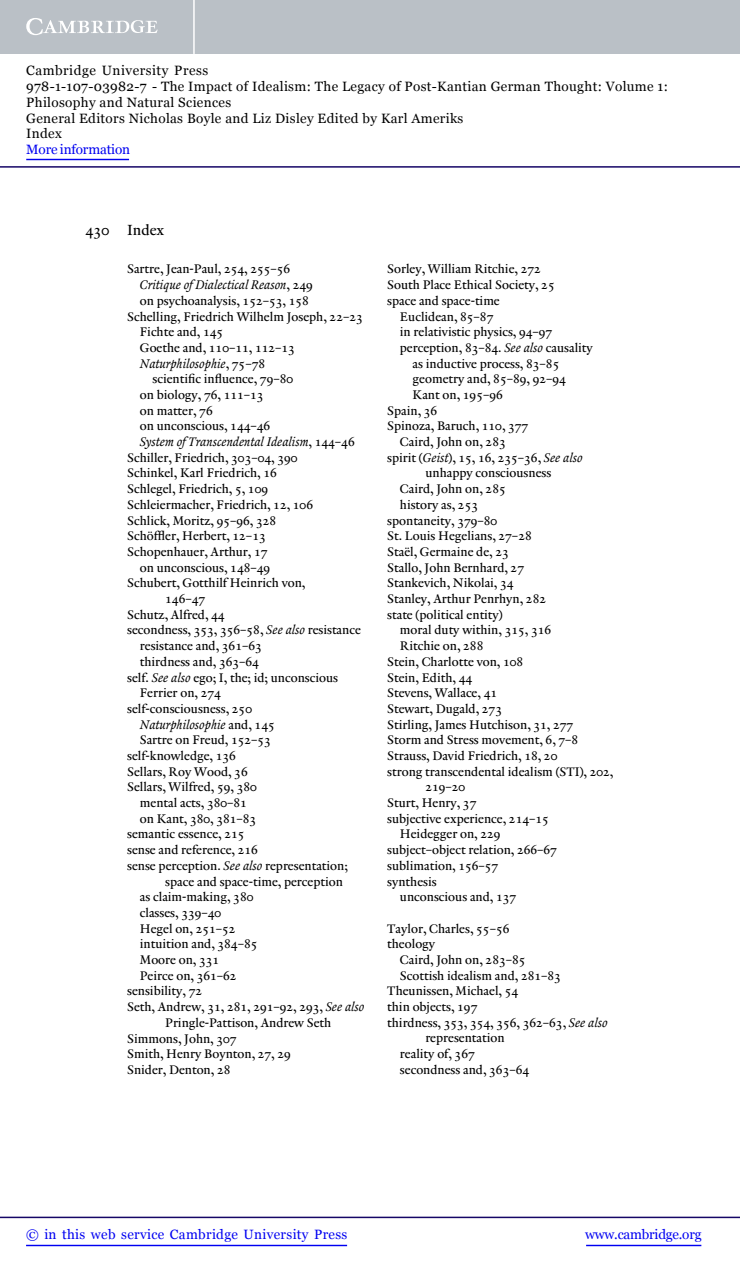
<style>
.page{position:relative;width:740px;height:1268px;background:#fff}
.page>*{position:absolute;margin:0;border:0;box-sizing:border-box;transform-origin:0 0}
.t1{font:15px "Renard No 2";color:#000}
.t2{font:13.5px/15.9px "Georgia";letter-spacing:.025em;color:#000}
.t3{font:13.5px "Georgia";letter-spacing:.025em;color:#0000f1}
.t4{font:13.5px "Georgia";letter-spacing:-.015em;color:#0000f1}
.t5{font:13.5px "Georgia";letter-spacing:-.01em;color:#0000f1}
.t6{font:12.75px/15.8px "Renard No 2";color:#000}
.t7{font:italic 12.75px "Renard No 2";color:#000}
.s1{font-style:normal}
.s2{font-style:italic}
</style>
<div class="page">
<div style="left:0;top:0;width:740px;height:54px;background:#bac0c6"></div>
<svg style="left:26px;top:18px;width:132px;height:17px"></svg>
<hr style="left:193px;top:0;width:2px;height:54px;background:#fff">
<hr style="left:0;top:166px;width:740px;height:2px;background:#150666">
<hr style="left:586px;top:1244px;width:115px;height:2px;background:#0000f1">
<hr style="left:0;top:1216px;width:740px;height:2px;background:#150666">
<hr style="left:26px;top:1244px;width:321px;height:2px;background:#0000f1">
<hr style="left:26px;top:159px;width:103px;height:1px;background:#0000f1">
<p class="t2" style="left:26px;top:62px;width:643px">Cambridge University Press<br>978-1-107-03982-7 - The Impact of Idealism: The Legacy of Post-Kantian German Thought: Volume 1:<br>Philosophy and Natural Sciences<br>General Editors Nicholas Boyle and Liz Disley Edited by Karl Ameriks<br>Index</p>
<p class="t5" style="left:26px;top:142px;width:105px">More information</p>
<p class="t1" style="left:86px;top:224px;width:80px">430 Index</p>
<p class="t6" style="left:127px;top:262px;width:165px">Sartre, Jean-Paul, 254, 255–56</p>
<p class="t7" style="left:140px;top:279px;width:175px">Critique of Dialectical Reason<span class="s1">, 249</span></p>
<p class="t6" style="left:140px;top:294px;width:170px">on psychoanalysis, 152–53, 158</p>
<p class="t6" style="left:127px;top:309px;width:237px">Schelling, Friedrich Wilhelm Joseph, 22–23</p>
<p class="t6" style="left:140px;top:325px;width:85px">Fichte and, 145</p>
<p class="t6" style="left:140px;top:341px;width:157px">Goethe and, 110–11, 112–13</p>
<p class="t7" style="left:140px;top:358px;width:127px">Naturphilosophie<span class="s1">, 75–78</span></p>
<p class="t6" style="left:153px;top:372px;width:142px">scientific influence, 79–80</p>
<p class="t6" style="left:140px;top:388px;width:125px">on biology, 76, 111–13</p>
<p class="t6" style="left:140px;top:403px;width:74px">on matter, 76</p>
<p class="t6" style="left:140px;top:419px;width:132px">on unconscious, 144–46</p>
<p class="t7" style="left:140px;top:436px;width:216px">System of Transcendental Idealism<span class="s1">, 144–46</span></p>
<p class="t6" style="left:127px;top:451px;width:172px">Schiller, Friedrich, 303–04, 390</p>
<p class="t6" style="left:127px;top:466px;width:151px">Schinkel, Karl Friedrich, 16</p>
<p class="t6" style="left:127px;top:482px;width:142px">Schlegel, Friedrich, 5, 109</p>
<p class="t6" style="left:127px;top:498px;width:187px">Schleiermacher, Friedrich, 12, 106</p>
<p class="t6" style="left:127px;top:513px;width:151px">Schlick, Moritz, 95–96, 328</p>
<p class="t6" style="left:127px;top:529px;width:140px">Schoffler, Herbert, 12–13</p>
<p class="t6" style="left:147px;top:529px;width:8px">¨</p>
<p class="t6" style="left:127px;top:545px;width:142px">Schopenhauer, Arthur, 17</p>
<p class="t6" style="left:140px;top:560px;width:132px">on unconscious, 148–49</p>
<p class="t6" style="left:127px;top:576px;width:180px">Schubert, Gotthilf Heinrich von,</p>
<p class="t6" style="left:165px;top:592px;width:41px">146–47</p>
<p class="t6" style="left:127px;top:607px;width:99px">Schutz, Alfred, 44</p>
<p class="t6" style="left:127px;top:623px;width:235px">secondness, 353, 356–58, <span class="s2">See also</span> resistance</p>
<p class="t6" style="left:140px;top:639px;width:123px">resistance and, 361–63</p>
<p class="t6" style="left:140px;top:655px;width:121px">thirdness and, 363–64</p>
<p class="t6" style="left:127px;top:670px;width:212px">self. <span class="s2">See also</span> ego; I, the; id; unconscious</p>
<p class="t6" style="left:140px;top:686px;width:82px">Ferrier on, 274</p>
<p class="t6" style="left:127px;top:702px;width:126px">self-consciousness, 250</p>
<p class="t7" style="left:140px;top:718px;width:136px">Naturphilosophie <span class="s1">and, 145</span></p>
<p class="t6" style="left:140px;top:733px;width:133px">Sartre on Freud, 152–53</p>
<p class="t6" style="left:127px;top:749px;width:110px">self-knowledge, 136</p>
<p class="t6" style="left:127px;top:764px;width:122px">Sellars, Roy Wood, 36</p>
<p class="t6" style="left:127px;top:780px;width:131px">Sellars, Wilfred, 59, 380</p>
<p class="t6" style="left:140px;top:796px;width:109px">mental acts, 380–81</p>
<p class="t6" style="left:140px;top:811px;width:118px">on Kant, 380, 381–83</p>
<p class="t6" style="left:127px;top:827px;width:119px">semantic essence, 215</p>
<p class="t6" style="left:127px;top:843px;width:132px">sense and reference, 216</p>
<p class="t6" style="left:127px;top:859px;width:222px">sense perception. <span class="s2">See also</span> representation;</p>
<p class="t6" style="left:165px;top:874px;width:179px">space and space-time, perception</p>
<p class="t6" style="left:140px;top:890px;width:115px">as claim-making, 380</p>
<p class="t6" style="left:140px;top:906px;width:83px">classes, 339–40</p>
<p class="t6" style="left:140px;top:921px;width:97px">Hegel on, 251–52</p>
<p class="t6" style="left:140px;top:937px;width:119px">intuition and, 384–85</p>
<p class="t6" style="left:140px;top:953px;width:81px">Moore on, 331</p>
<p class="t6" style="left:140px;top:968px;width:98px">Peirce on, 361–62</p>
<p class="t6" style="left:127px;top:984px;width:77px">sensibility, 72</p>
<p class="t6" style="left:127px;top:1000px;width:239px">Seth, Andrew, 31, 281, 291–92, 293, <span class="s2">See also</span></p>
<p class="t6" style="left:165px;top:1015px;width:167px">Pringle-Pattison, Andrew Seth</p>
<p class="t6" style="left:127px;top:1031px;width:111px">Simmons, John, 307</p>
<p class="t6" style="left:127px;top:1047px;width:165px">Smith, Henry Boynton, 27, 29</p>
<p class="t6" style="left:127px;top:1063px;width:105px">Snider, Denton, 28</p>
<p class="t6" style="left:387px;top:262px;width:155px">Sorley, William Ritchie, 272</p>
<p class="t6" style="left:387px;top:278px;width:169px">South Place Ethical Society, 25</p>
<p class="t6" style="left:387px;top:294px;width:114px">space and space-time</p>
<p class="t6" style="left:400px;top:309px;width:95px">Euclidean, 85–87</p>
<p class="t6" style="left:400px;top:325px;width:154px">in relativistic physics, 94–97</p>
<p class="t6" style="left:400px;top:341px;width:194px">perception, 83–84. <span class="s2">See also</span> causality</p>
<p class="t6" style="left:413px;top:356px;width:148px">as inductive process, 83–85</p>
<p class="t6" style="left:413px;top:372px;width:155px">geometry and, 85–89, 92–94</p>
<p class="t6" style="left:413px;top:388px;width:92px">Kant on, 195–96</p>
<p class="t6" style="left:387px;top:404px;width:52px">Spain, 36</p>
<p class="t6" style="left:387px;top:419px;width:143px">Spinoza, Baruch, 110, 377</p>
<p class="t6" style="left:400px;top:435px;width:107px">Caird, John on, 283</p>
<p class="t6" style="left:387px;top:451px;width:197px">spirit (<span class="s2">Geist</span>), 15, 16, 235–36, <span class="s2">See also</span></p>
<p class="t6" style="left:425px;top:466px;width:127px">unhappy consciousness</p>
<p class="t6" style="left:400px;top:482px;width:107px">Caird, John on, 285</p>
<p class="t6" style="left:400px;top:498px;width:80px">history as, 253</p>
<p class="t6" style="left:387px;top:513px;width:112px">spontaneity, 379–80</p>
<p class="t6" style="left:387px;top:529px;width:146px">St. Louis Hegelians, 27–28</p>
<p class="t6" style="left:387px;top:545px;width:123px">Sta¨el, Germaine de, 23</p>
<p class="t6" style="left:387px;top:560px;width:138px">Stallo, John Bernhard, 27</p>
<p class="t6" style="left:387px;top:576px;width:128px">Stankevich, Nikolai, 34</p>
<p class="t6" style="left:387px;top:592px;width:160px">Stanley, Arthur Penrhyn, 282</p>
<p class="t6" style="left:387px;top:607px;width:117px">state (political entity)</p>
<p class="t6" style="left:400px;top:623px;width:153px">moral duty within, 315, 316</p>
<p class="t6" style="left:400px;top:639px;width:85px">Ritchie on, 288</p>
<p class="t6" style="left:387px;top:655px;width:137px">Stein, Charlotte von, 108</p>
<p class="t6" style="left:387px;top:670px;width:86px">Stein, Edith, 44</p>
<p class="t6" style="left:387px;top:686px;width:111px">Stevens, Wallace, 41</p>
<p class="t6" style="left:387px;top:702px;width:116px">Stewart, Dugald, 273</p>
<p class="t6" style="left:387px;top:717px;width:187px">Stirling, James Hutchison, 31, 277</p>
<p class="t6" style="left:387px;top:733px;width:193px">Storm and Stress movement, 6, 7–8</p>
<p class="t6" style="left:387px;top:749px;width:172px">Strauss, David Friedrich, 18, 20</p>
<p class="t6" style="left:387px;top:764px;width:228px">strong transcendental idealism (STI), 202,</p>
<p class="t6" style="left:425px;top:780px;width:41px">219–20</p>
<p class="t6" style="left:387px;top:796px;width:91px">Sturt, Henry, 37</p>
<p class="t6" style="left:387px;top:811px;width:163px">subjective experience, 214–15</p>
<p class="t6" style="left:400px;top:827px;width:102px">Heidegger on, 229</p>
<p class="t6" style="left:387px;top:843px;width:171px">subject–object relation, 266–67</p>
<p class="t6" style="left:387px;top:859px;width:113px">sublimation, 156–57</p>
<p class="t6" style="left:387px;top:874px;width:51px">synthesis</p>
<p class="t6" style="left:400px;top:890px;width:118px">unconscious and, 137</p>
<p class="t6" style="left:387px;top:921px;width:124px">Taylor, Charles, 55–56 theology</p>
<p class="t6" style="left:400px;top:953px;width:127px">Caird, John on, 283–85</p>
<p class="t6" style="left:400px;top:968px;width:162px">Scottish idealism and, 281–83</p>
<p class="t6" style="left:387px;top:984px;width:132px">Theunissen, Michael, 54</p>
<p class="t6" style="left:387px;top:1000px;width:92px">thin objects, 197</p>
<p class="t6" style="left:387px;top:1015px;width:222px">thirdness, 353, 354, 356, 362–63, <span class="s2">See also</span></p>
<p class="t6" style="left:425px;top:1031px;width:81px">representation</p>
<p class="t6" style="left:400px;top:1047px;width:76px">reality of, 367</p>
<p class="t6" style="left:400px;top:1063px;width:131px">secondness and, 363–64</p>
<p class="t3" style="left:26px;top:1227px;width:323px">© in this web service Cambridge University Press</p>
<p class="t4" style="left:585px;top:1227px;width:118px">www.cambridge.org</p>
</div>
